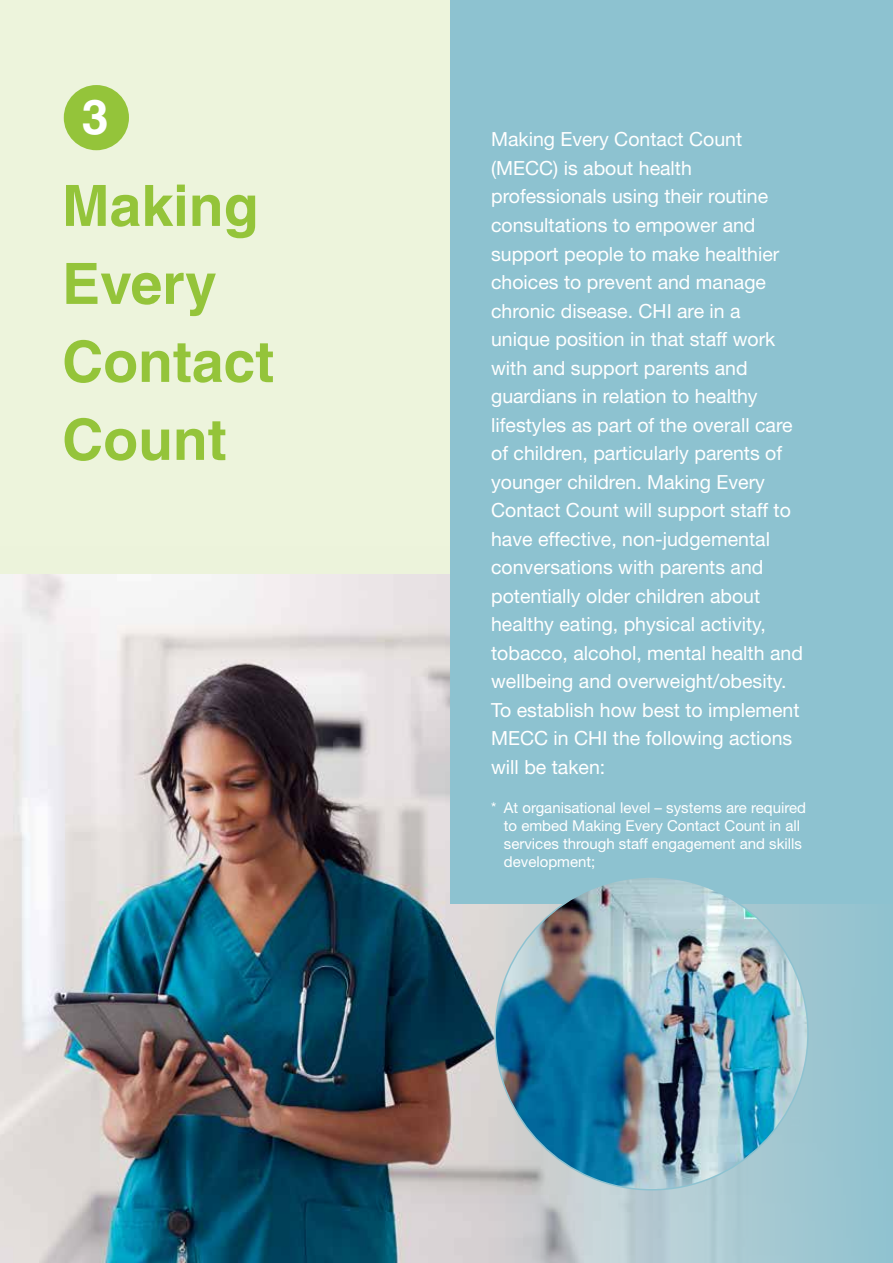
<style>
.page{position:relative;width:893px;height:1263px;background:#fff}
.page>*{position:absolute;margin:0;border:0;box-sizing:border-box;transform-origin:0 0}
.t1{font:700 57px/78px "Helvetica LT Std";color:#94c43a}
.t2{font:700 48.3px "Helvetica LT Std";color:#fff}
.t3{font:19.5px/28.5px "Helvetica Neue LT Pro";color:#fff}
.t4{font:15px/18px "Helvetica Neue LT Pro";color:#fff}
</style>
<div class="page">
<div style="left:0;top:0;width:459px;height:816px;background:#edf4dc"></div>
<img style="left:0;top:546px;width:893px;height:717px">
<div style="left:451px;top:0;width:442px;height:904px;background:#8dc2d0"></div>
<div style="left:64px;top:85px;width:65px;height:65px;background:#94c43a;border-radius:50%"></div>
<img style="left:495px;top:877px;width:313px;height:313px;border-radius:156px">
<h2 class="t2" style="left:82px;top:88px;width:28px">3</h2>
<h1 class="t1" style="left:62px;top:166px;width:214px">Making<br>Every<br>Contact<br>Count</h1>
<p class="t3" style="left:491px;top:125px;width:313px">Making Every Contact Count (MECC) is about health professionals using their routine consultations to empower and support people to make healthier choices to prevent and manage chronic disease. CHI are in a unique position in that staff work with and support parents and guardians in relation to healthy lifestyles as part of the overall care of children, particularly parents of younger children. Making Every<br>Contact Count will support staff to have effective, non-judgemental conversations with parents and potentially older children about healthy eating, physical activity, tobacco, alcohol, mental health and wellbeing and overweight/obesity.<br>To establish how best to implement<br>MECC in CHI the following actions will be taken:</p>
<p class="t4" style="left:504px;top:798px;width:304px;text-indent:-13px">* At organisational level – systems are required to embed Making Every Contact Count in all services through staff engagement and skills development;</p>
</div>
